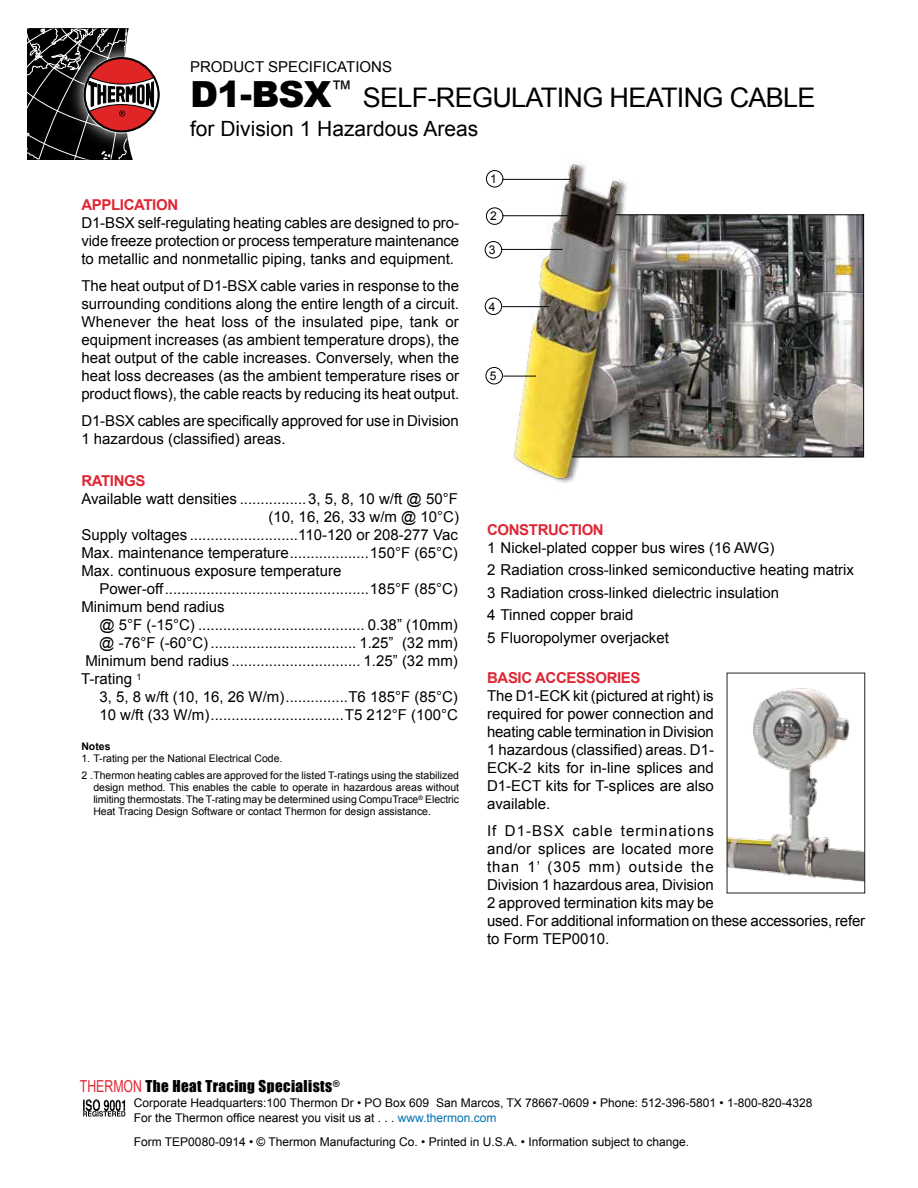
<style>
.page{position:relative;width:918px;height:1188px;background:#fff}
.page>*{position:absolute;margin:0;border:0;box-sizing:border-box;transform-origin:0 0}
.t1{font:27px "Arial";letter-spacing:-.025em;color:#000}
.t2{font:21px "Arial";color:#000}
.t3{font:15px/18px "Arial";color:#000}
.t4{font:700 15px "Arial";letter-spacing:-.025em;color:#df2635}
.t5{font:15px "Impact";letter-spacing:.03em;color:#000}
.t6{font:15px "Arial";color:#010101}
.t7{font:12px/15px "Arial";color:#000}
.t8{font:10.5px/12px "Arial";color:#000}
.t9{font:700 10.5px "Arial";color:#000}
.s1{font-weight:900;font-size:36px}
.s2{font-family:"Arial Narrow";font-size:16.5px;color:#df2635}
.s3{color:#0071b2}
</style>
<div class="page">
<svg style="left:27px;top:28px;width:132px;height:131px"></svg>
<div style="left:84px;top:57px;width:76px;height:75px;border:2px solid #000;border-radius:50%"></div>
<img style="left:729px;top:688px;width:134px;height:194px">
<div style="left:727px;top:673px;width:138px;height:220px;border:1px solid #242423"></div>
<svg style="left:647px;top:214px;width:217px;height:244px"></svg>
<img style="left:488px;top:163px;width:159px;height:320px">
<hr style="left:502px;top:179px;width:68px;height:1px;background:#000">
<hr style="left:502px;top:306px;width:48px;height:1px;background:#000">
<hr style="left:503px;top:376px;width:33px;height:1px;background:#000">
<hr style="left:501px;top:249px;width:62px;height:1px;background:#000">
<hr style="left:502px;top:215px;width:66px;height:1px;background:#000">
<div style="left:486px;top:170px;width:17px;height:17px;border:1px solid #000;border-radius:50%"></div>
<div style="left:486px;top:207px;width:17px;height:18px;border:1px solid #000;border-radius:50%"></div>
<div style="left:485px;top:241px;width:17px;height:17px;border:1px solid #000;border-radius:50%"></div>
<div style="left:485px;top:298px;width:17px;height:17px;border:1px solid #000;border-radius:50%"></div>
<div style="left:486px;top:367px;width:17px;height:17px;border:1px solid #000;border-radius:50%"></div>
<svg style="left:83px;top:1099px;width:42px;height:18px"></svg>
<p class="t6" style="left:190px;top:57px;width:203px">PRODUCT SPECIFICATIONS</p>
<h1 class="t1" style="left:190px;top:80px;width:627px"><span class="s1">D1-BSX</span><sup>™</sup> SELF-REGULATING HEATING CABLE</h1>
<h2 class="t2" style="left:190px;top:115px;width:290px">for Division 1 Hazardous Areas</h2>
<p class="t4" style="left:81px;top:194px;width:98px">APPLICATION</p>
<p class="t3" style="left:81px;top:214px;width:379px;text-align:justify">D1-BSX self-regulating heating cables are designed to pro&shy;vide freeze protection or process temperature maintenance to metallic and nonmetallic piping, tanks and equipment.</p>
<p class="t3" style="left:81px;top:277px;width:379px;text-align:justify">The heat output of D1-BSX cable varies in response to the surrounding conditions along the entire length of a circuit.<br>Whenever the heat loss of the insulated pipe, tank or equipment increases (as ambient temperature drops), the heat output of the cable increases. Conversely, when the heat loss decreases (as the ambient temperature rises or product flows), the cable reacts by reducing its heat output.</p>
<p class="t3" style="left:81px;top:412px;width:379px">D1-BSX cables are specifically approved for use in Division<br>1 hazardous (classified) areas.</p>
<p class="t4" style="left:81px;top:471px;width:66px">RATINGS</p>
<p class="t3" style="left:81px;top:490px;width:378px">Available watt densities ................3, 5, 8, 10 w/ft @ 50°F</p>
<p class="t3" style="left:269px;top:508px;width:192px">(10, 16, 26, 33 w/m @ 10°C)</p>
<p class="t3" style="left:81px;top:526px;width:378px">Supply voltages ..........................110-120 or 208-277 Vac</p>
<p class="t3" style="left:81px;top:544px;width:378px">Max. maintenance temperature...................150°F (65°C)</p>
<p class="t3" style="left:81px;top:562px;width:262px">Max. continuous exposure temperature</p>
<p class="t3" style="left:99px;top:580px;width:360px">Power-off.................................................185°F (85°C)</p>
<p class="t3" style="left:81px;top:598px;width:145px">Minimum bend radius</p>
<p class="t3" style="left:99px;top:616px;width:360px">@ 5°F (-15°C) ........................................ 0.38” (10mm)</p>
<p class="t3" style="left:99px;top:634px;width:360px">@ -76°F (-60°C)................................... 1.25” (32 mm)</p>
<p class="t3" style="left:86px;top:652px;width:374px">Minimum bend radius ............................... 1.25” (32 mm)</p>
<p class="t3" style="left:81px;top:670px;width:62px">T-rating <sup>1</sup></p>
<p class="t3" style="left:99px;top:688px;width:360px">3, 5, 8 w/ft (10, 16, 26 W/m)...............T6 185°F (85°C)</p>
<p class="t3" style="left:99px;top:706px;width:360px">10 w/ft (33 W/m)................................T5 212°F (100°C</p>
<p class="t9" style="left:81px;top:740px;width:31px">Notes</p>
<p class="t8" style="left:81px;top:751px;width:379px;line-height:16.5px">1. T-rating per the National Electrical Code.<br>2 .Thermon heating cables are approved for the listed T-ratings using the stabilized</p>
<p class="t8" style="left:93px;top:781px;width:367px;text-align:justify">design method. This enables the cable to operate in hazardous areas without limiting thermostats. The T-rating may be determined using CompuTrace<sup>®</sup> Electric Heat Tracing Design Software or contact Thermon for design assistance.</p>
<p class="t7" style="left:490px;top:172px;width:8px">1</p>
<p class="t7" style="left:490px;top:209px;width:8px">2</p>
<p class="t7" style="left:489px;top:243px;width:8px">3</p>
<p class="t7" style="left:489px;top:299px;width:8px">4</p>
<p class="t7" style="left:490px;top:369px;width:8px">5</p>
<p class="t4" style="left:487px;top:519px;width:118px">CONSTRUCTION</p>
<p class="t3" style="left:487px;top:536px;width:368px;line-height:22.5px">1 Nickel-plated copper bus wires (16 AWG)<br>2 Radiation cross-linked semiconductive heating matrix 3 Radiation cross-linked dielectric insulation<br>4 Tinned copper braid<br>5 Fluoropolymer overjacket</p>
<p class="t4" style="left:487px;top:668px;width:155px">BASIC ACCESSORIES</p>
<p class="t3" style="left:487px;top:687px;width:228px;text-align:justify">The D1-ECK kit (pictured at right) is required for power connection and heating cable termination in Division 1 hazardous (classified) areas. D1- ECK-2 kits for in-line splices and D1-ECT kits for T-splices are also available.</p>
<p class="t3" style="left:487px;top:822px;width:380px">If D1-BSX cable terminations<br>and/or splices are located more<br>than 1’ (305 mm) outside the<br>Division 1 hazardous area, Division<br>2 approved termination kits may be<br>used. For additional information on these accessories, refer to Form TEP0010.</p>
<p class="t5" style="left:80px;top:1074px;width:261px"><span class="s2">THERMON</span> The Heat Tracing Specialists<sup>®</sup></p>
<p class="t7" style="left:134px;top:1095px;width:680px">Corporate Headquarters:100 Thermon Dr • PO Box 609 San Marcos, TX 78667-0609 • Phone: 512-396-5801 • 1-800-820-4328<br>For the Thermon office nearest you visit us at . . . <span class="s3">www.thermon.com</span></p>
<p class="t7" style="left:134px;top:1134px;width:557px">Form TEP0080-0914 • © Thermon Manufacturing Co. • Printed in U.S.A. • Information subject to change.</p>
</div>
